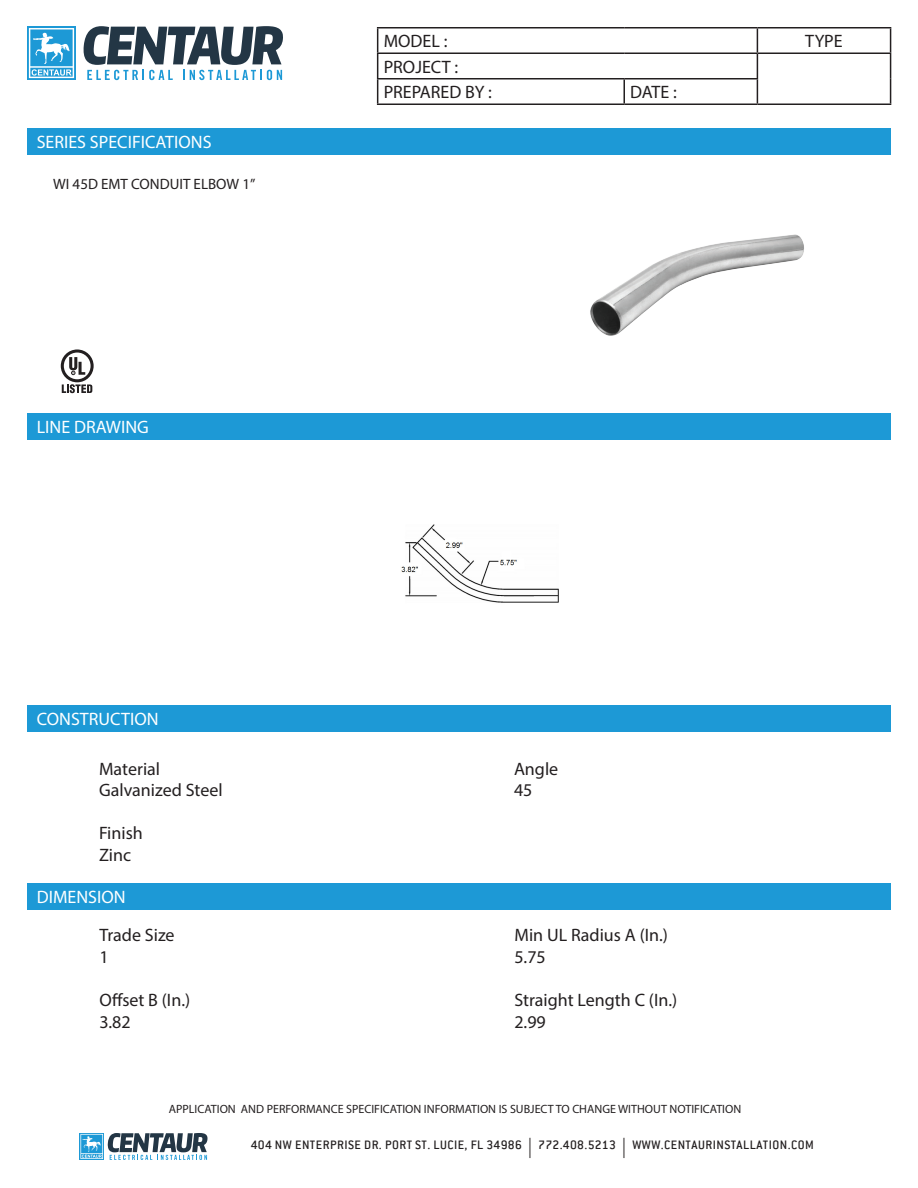
<style>
.page{position:relative;width:918px;height:1188px;background:#fff}
.page>*{position:absolute;margin:0;border:0;box-sizing:border-box;transform-origin:0 0}
.t1{font:18px/21.6px "Myriad Pro";color:#231f20}
.t2{font:18px "Myriad Pro";color:#fff}
.t3{font:15px "Myriad Pro";color:#231f20}
.t4{font:500 13.5px "Conduit ITC";letter-spacing:.035em;color:#231f20}
.t5{font:12px "Myriad Pro";color:#231f20}
.s1{font-family:"Myriad Pro";font-weight:400;font-size:20.25px}
</style>
<div class="page">
<svg style="left:80px;top:1133px;width:128px;height:27px"></svg>
<hr style="left:377px;top:27px;width:247px;height:1px;background:#231f20">
<hr style="left:624px;top:27px;width:133px;height:1px;background:#231f20">
<hr style="left:757px;top:27px;width:134px;height:1px;background:#231f20">
<hr style="left:377px;top:52px;width:247px;height:2px;background:#231f20">
<hr style="left:624px;top:52px;width:133px;height:2px;background:#231f20">
<hr style="left:757px;top:52px;width:134px;height:2px;background:#231f20">
<hr style="left:377px;top:78px;width:247px;height:2px;background:#231f20">
<svg style="left:377px;top:28px;width:1px;height:76px"></svg>
<hr style="left:624px;top:78px;width:134px;height:2px;background:#231f20">
<hr style="left:623px;top:80px;width:2px;height:24px;background:#231f20">
<svg style="left:757px;top:28px;width:1px;height:76px"></svg>
<svg style="left:890px;top:28px;width:1px;height:76px"></svg>
<hr style="left:377px;top:104px;width:247px;height:1px;background:#231f20">
<hr style="left:624px;top:104px;width:133px;height:1px;background:#231f20">
<hr style="left:757px;top:104px;width:134px;height:1px;background:#231f20">
<div style="left:27px;top:129px;width:864px;height:26px;background:#1d99d6"></div>
<div style="left:27px;top:414px;width:864px;height:26px;background:#1d99d6"></div>
<div style="left:27px;top:705px;width:864px;height:27px;background:#1d99d6"></div>
<div style="left:27px;top:26px;width:49px;height:54px;background:linear-gradient(to right,#32a2d9,#32a2d9)"></div>
<svg style="left:29px;top:28px;width:45px;height:50px"></svg>
<svg style="left:83px;top:26px;width:200px;height:54px"></svg>
<img style="left:590px;top:234px;width:214px;height:102px">
<img style="left:401px;top:524px;width:158px;height:79px">
<div style="left:27px;top:883px;width:864px;height:26px;background:#1d99d6"></div>
<svg style="left:61px;top:349px;width:33px;height:44px"></svg>
<p class="t2" style="left:37px;top:131px;width:176px">SERIES SPECIFICATIONS</p>
<p class="t3" style="left:53px;top:175px;width:204px">WI 45D EMT CONDUIT ELBOW 1”</p>
<p class="t2" style="left:37px;top:416px;width:114px">LINE DRAWING</p>
<p class="t2" style="left:37px;top:708px;width:123px">CONSTRUCTION</p>
<p class="t1" style="left:99px;top:758px;width:125px">Material<br>Galvanized Steel</p>
<p class="t1" style="left:99px;top:822px;width:45px">Finish<br>Zinc</p>
<p class="t2" style="left:37px;top:886px;width:90px">DIMENSION</p>
<p class="t1" style="left:99px;top:924px;width:77px">Trade Size<br>1</p>
<p class="t1" style="left:99px;top:989px;width:92px">Offset B (In.)<br>3.82</p>
<p class="t1" style="left:384px;top:30px;width:65px">MODEL :</p>
<p class="t1" style="left:805px;top:30px;width:39px">TYPE</p>
<p class="t1" style="left:384px;top:54px;width:110px;line-height:25.5px">PROJECT :<br>PREPARED BY :</p>
<p class="t1" style="left:630px;top:81px;width:48px">DATE :</p>
<p class="t1" style="left:514px;top:758px;width:46px">Angle<br>45</p>
<p class="t1" style="left:514px;top:924px;width:155px">Min UL Radius A (In.)<br>5.75</p>
<p class="t1" style="left:514px;top:989px;width:164px">Straight Length C (In.)<br>2.99</p>
<p class="t5" style="left:169px;top:1101px;width:574px">APPLICATION AND PERFORMANCE SPECIFICATION INFORMATION IS SUBJECT TO CHANGE WITHOUT NOTIFICATION</p>
<p class="t4" style="left:251px;top:1137px;width:565px">404 NW ENTERPRISE DR. PORT ST. LUCIE, FL 34986 <span class="s1">|</span> 772.408.5213 <span class="s1">|</span> WWW.CENTAURINSTALLATION.COM</p>
</div>
